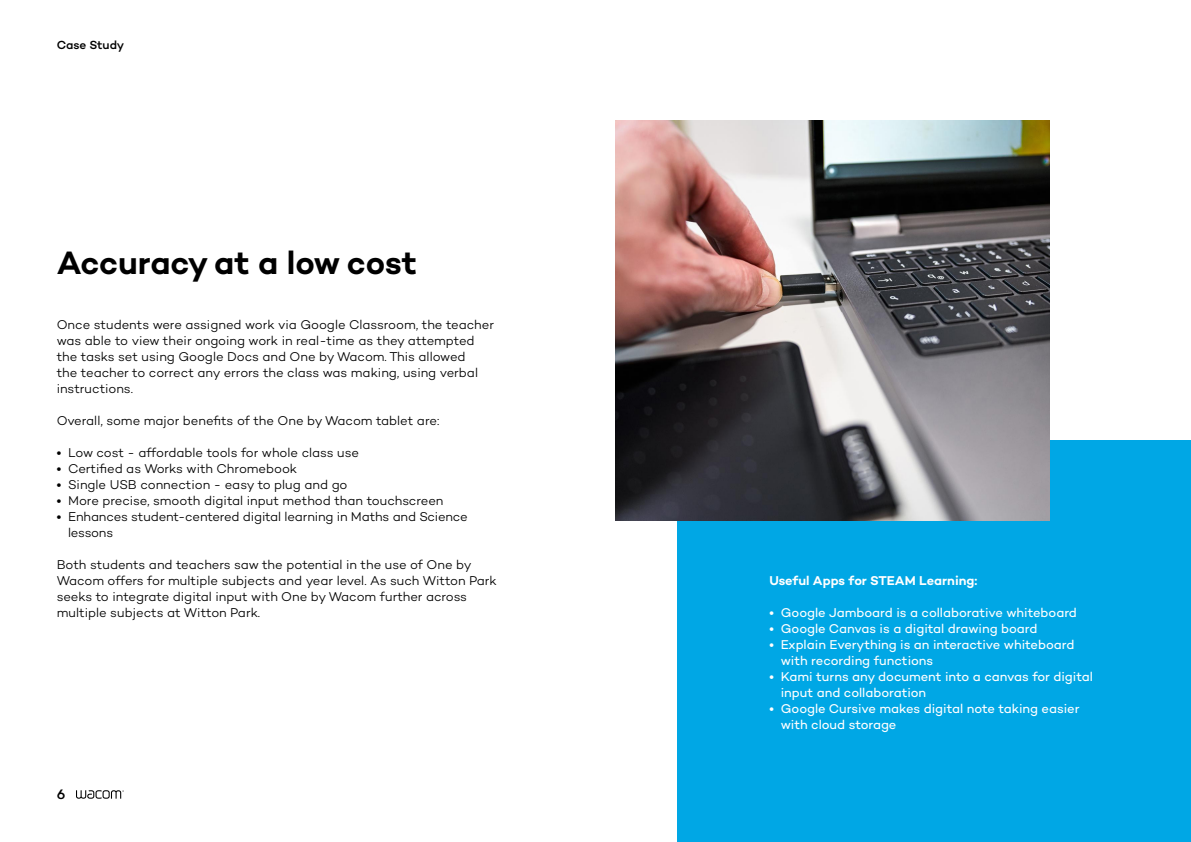
<style>
.page{position:relative;width:1191px;height:842px;background:#fff}
.page>*{position:absolute;margin:0;border:0;box-sizing:border-box;transform-origin:0 0}
.t1{font:600 33px "Campton Wacom";letter-spacing:-.005em;color:#000}
.t2{font:500 14px "Campton";color:#000}
.t3{font:300 13px/16px "Campton Wacom";letter-spacing:-.005em;color:#000}
.t4{font:13px/16px "Campton Wacom";color:#fff}
.t5{font:600 13px "Campton Wacom";color:#fff}
.t6{font:500 12px "Campton Wacom";letter-spacing:-.01em;color:#000}
.s1{font-weight:600}
</style>
<div class="page">
<svg style="left:76px;top:790px;width:48px;height:9px"></svg>
<div style="left:677px;top:441px;width:514px;height:401px;background:#00a7e5"></div>
<img style="left:615px;top:121px;width:435px;height:399px">
<p class="t6" style="left:57px;top:37px;width:69px">Case Study</p>
<h1 class="t1" style="left:57px;top:242px;width:362px">Accuracy at a low cost</h1>
<p class="t3" style="left:57px;top:316px;width:439px">Once students were assigned work via Google Classroom, the teacher was able to view their ongoing work in real-time as they attempted the tasks set using Google Docs and One by Wacom. This allowed<br>the teacher to correct any errors the class was making, using verbal instructions.</p>
<p class="t3" style="left:57px;top:412px;width:384px">Overall, some major benefits of the One by Wacom tablet are:</p>
<p class="t3" style="left:57px;top:444px;width:304px"><span class="s1">•</span> Low cost - affordable tools for whole class use</p>
<p class="t3" style="left:57px;top:460px;width:242px"><span class="s1">•</span> Certified as Works with Chromebook</p>
<p class="t3" style="left:57px;top:476px;width:292px"><span class="s1">•</span> Single USB connection - easy to plug and go</p>
<p class="t3" style="left:57px;top:492px;width:388px"><span class="s1">•</span> More precise, smooth digital input method than touchscreen</p>
<p class="t3" style="left:68px;top:508px;width:401px;text-indent:-11px"><span class="s1">•</span> Enhances student-centered digital learning in Maths and Science lessons</p>
<p class="t3" style="left:57px;top:556px;width:441px">Both students and teachers saw the potential in the use of One by Wacom offers for multiple subjects and year level. As such Witton Park seeks to integrate digital input with One by Wacom further across multiple subjects at Witton Park.</p>
<p class="t2" style="left:57px;top:785px;width:10px">6</p>
<p class="t5" style="left:769px;top:572px;width:209px">Useful Apps for STEAM Learning:</p>
<p class="t4" style="left:769px;top:604px;width:309px"><span class="s1">•</span> Google Jamboard is a collaborative whiteboard</p>
<p class="t4" style="left:769px;top:620px;width:270px"><span class="s1">•</span> Google Canvas is a digital drawing board</p>
<p class="t4" style="left:780px;top:636px;width:295px;text-indent:-11px"><span class="s1">•</span> Explain Everything is an interactive whiteboard with recording functions</p>
<p class="t4" style="left:780px;top:668px;width:314px;text-indent:-11px"><span class="s1">•</span> Kami turns any document into a canvas for digital input and collaboration</p>
<p class="t4" style="left:780px;top:700px;width:300px;text-indent:-11px"><span class="s1">•</span> Google Cursive makes digital note taking easier with cloud storage</p>
</div>
